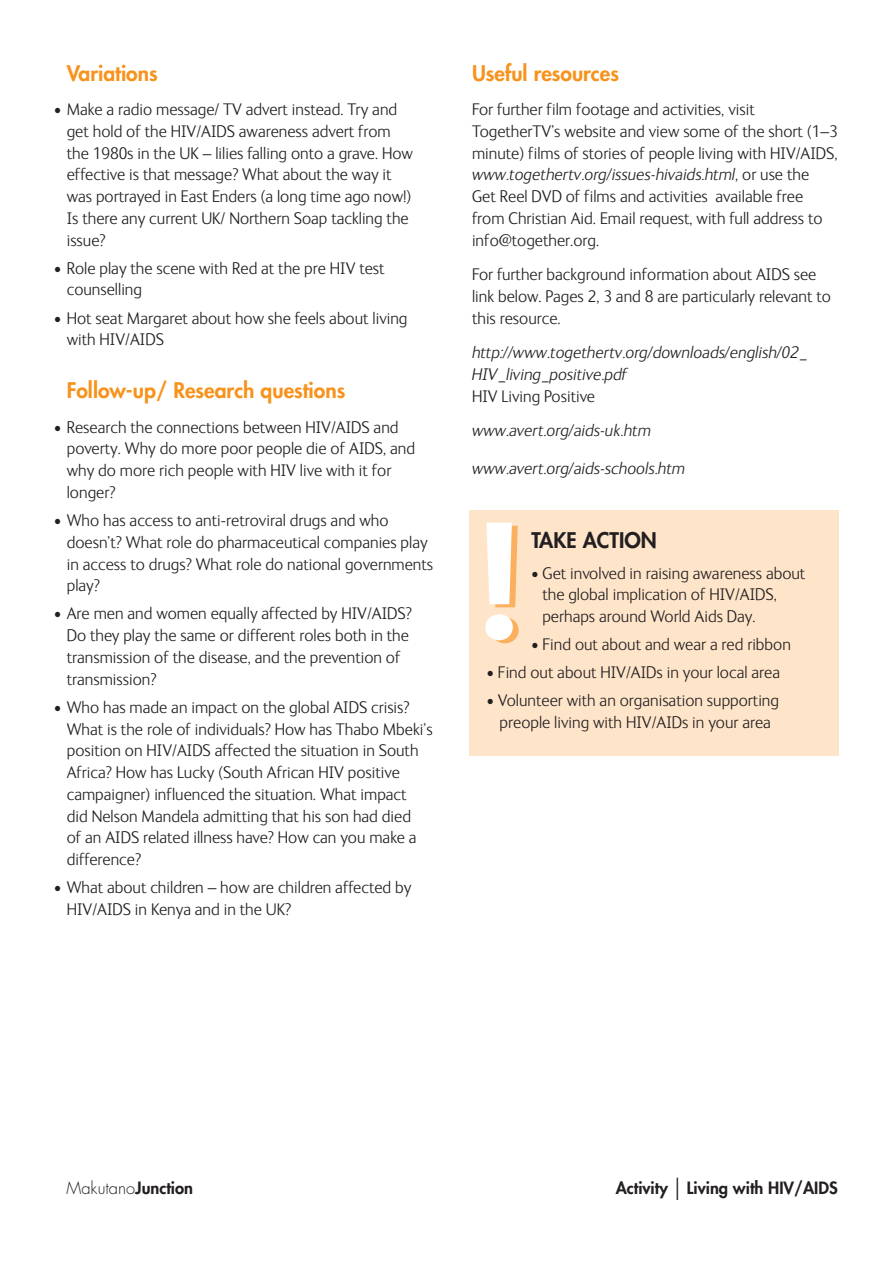
<style>
.page{position:relative;width:893px;height:1263px;background:#fff}
.page>*{position:absolute;margin:0;border:0;box-sizing:border-box;transform-origin:0 0}
.t1{font:800 21px "Futura";color:#f7931d}
.t2{font:800 21px "Futura";color:#231f20}
.t3{font:300 17.25px/21.8px "NHM Ingrid";color:#231f20}
.t4{font:italic 300 17.25px/21.8px "NHM Ingrid";color:#231f20}
.t5{font:800 16.5px "Futura";color:#231f20}
.t6{font:300 16.5px "Futura";color:#231f20}
.s1{font-style:italic}
.s2{font-weight:800}
.s3{font-weight:300;font-size:27px}
</style>
<div class="page">
<div style="left:470px;top:510px;width:369px;height:246px;background:#fee5ca"></div>
<svg style="left:485px;top:523px;width:34px;height:120px"></svg>
<p class="t1" style="left:67px;top:59px;width:93px">Variations</p>
<p class="t3" style="left:67px;top:99px;width:348px;text-indent:-13px">• Make a radio message/ TV advert instead. Try and get hold of the HIV/AIDS awareness advert from the 1980s in the UK – lilies falling onto a grave. How effective is that message? What about the way it was portrayed in East Enders (a long time ago now!)<br>Is there any current UK/ Northern Soap tackling the issue?</p>
<p class="t3" style="left:67px;top:257px;width:319px;text-indent:-13px">• Role play the scene with Red at the pre HIV test counselling</p>
<p class="t3" style="left:67px;top:307px;width:342px;text-indent:-13px">• Hot seat Margaret about how she feels about living with HIV/AIDS</p>
<p class="t1" style="left:67px;top:376px;width:280px">Follow-up/ Research questions</p>
<p class="t3" style="left:67px;top:416px;width:350px;text-indent:-13px">• Research the connections between HIV/AIDS and poverty. Why do more poor people die of AIDS, and why do more rich people with HIV live with it for longer?</p>
<p class="t3" style="left:67px;top:510px;width:368px;text-indent:-13px">• Who has access to anti-retroviral drugs and who doesn’t? What role do pharmaceutical companies play in access to drugs? What role do national governments play?</p>
<p class="t3" style="left:67px;top:603px;width:346px;text-indent:-13px">• Are men and women equally affected by HIV/AIDS?<br>Do they play the same or different roles both in the transmission of the disease, and the prevention of transmission?</p>
<p class="t3" style="left:67px;top:696px;width:367px;text-indent:-13px">• Who has made an impact on the global AIDS crisis?<br>What is the role of individuals? How has Thabo Mbeki’s position on HIV/AIDS affected the situation in South Africa? How has Lucky (South African HIV positive campaigner) influenced the situation. What impact<br>did Nelson Mandela admitting that his son had died<br>of an AIDS related illness have? How can you make a difference?</p>
<p class="t3" style="left:67px;top:877px;width:346px;text-indent:-13px">• What about children – how are children affected by<br>HIV/AIDS in Kenya and in the UK?</p>
<p class="t1" style="left:472px;top:59px;width:148px">Useful resources</p>
<p class="t3" style="left:472px;top:99px;width:367px">For further film footage and activities, visit TogetherTV’s website and view some of the short (1–3 minute) films of stories of people living with HIV/AIDS, <span class="s1">www.togethertv.org/issues-hivaids.html</span>, or use the<br>Get Reel DVD of films and activities available free from Christian Aid. Email request, with full address to info@together.org.</p>
<p class="t3" style="left:472px;top:264px;width:361px">For further background information about AIDS see link below. Pages 2, 3 and 8 are particularly relevant to this resource.</p>
<p class="t4" style="left:472px;top:342px;width:337px">http://www.togethertv.org/downloads/english/02_<br>HIV_living_positive.pdf</p>
<p class="t3" style="left:472px;top:385px;width:125px">HIV Living Positive</p>
<p class="t4" style="left:472px;top:420px;width:180px">www.avert.org/aids-uk.htm</p>
<p class="t4" style="left:472px;top:458px;width:214px">www.avert.org/aids-schools.htm</p>
<p class="t2" style="left:531px;top:526px;width:127px">TAKE ACTION</p>
<p class="t3" style="left:542px;top:562px;width:264px;text-indent:-11px">• Get involved in raising awareness about the global implication of HIV/AIDS, perhaps around World Aids Day.</p>
<p class="t3" style="left:531px;top:634px;width:261px">• Find out about and wear a red ribbon</p>
<p class="t3" style="left:487px;top:662px;width:295px">• Find out about HIV/AIDs in your local area</p>
<p class="t3" style="left:487px;top:690px;width:294px;text-align:center">• Volunteer with an organisation supporting preople living with HIV/AIDs in your area</p>
<p class="t6" style="left:67px;top:1178px;width:128px">Makutano<span class="s2">Junction</span></p>
<p class="t5" style="left:616px;top:1177px;width:223px">Activity <span class="s3">|</span> Living with HIV/AIDS</p>
</div>
